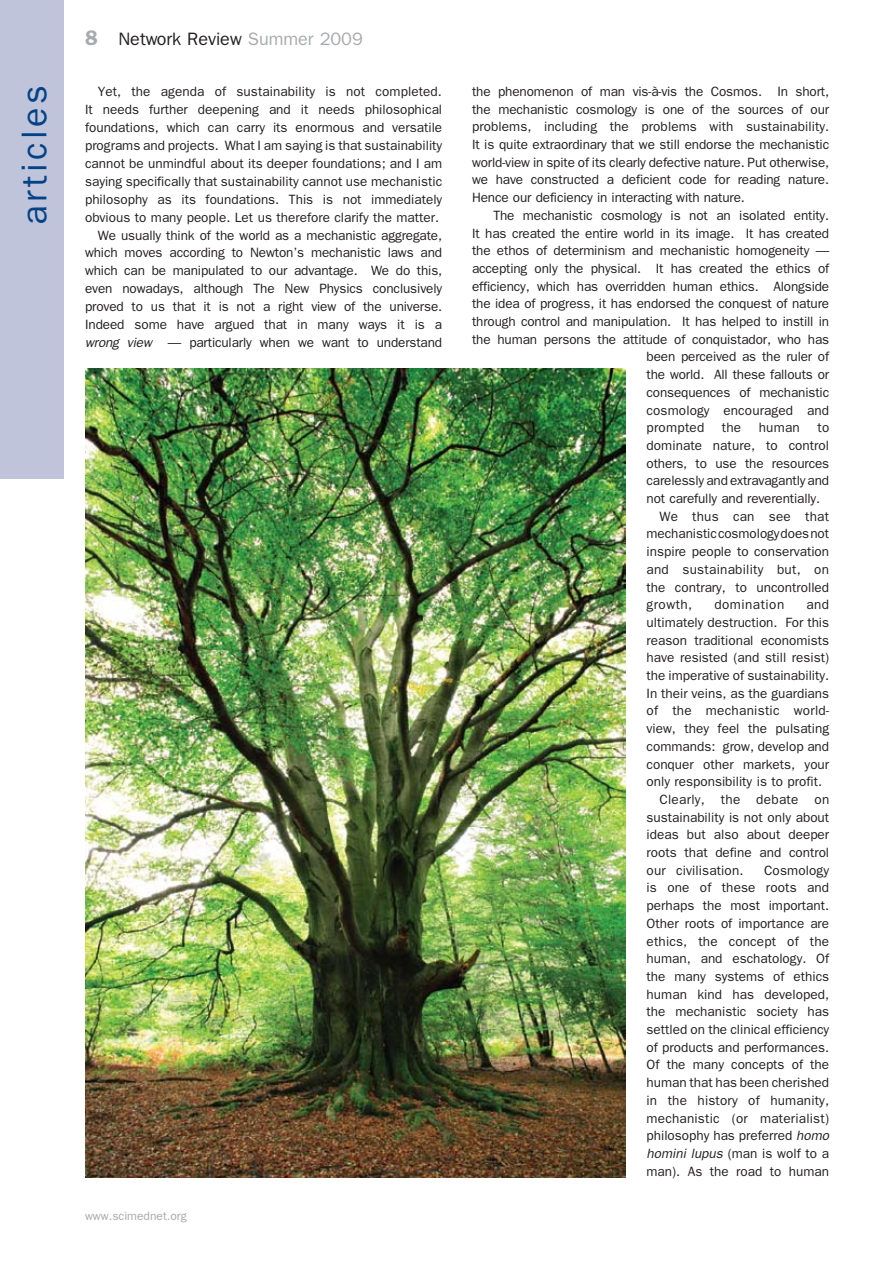
<style>
.page{position:relative;width:893px;height:1263px;background:#fff}
.page>*{position:absolute;margin:0;border:0;box-sizing:border-box;transform-origin:0 0}
.t1{font:36px "Franklin Gothic";letter-spacing:.1em;color:#014386}
.t2{font:18px "Franklin Gothic";color:#231f20}
.t3{font:13.5px/17.7px "Franklin Gothic";color:#231f20;text-align:justify}
.t4{font:13.5px "Franklin Gothic";letter-spacing:.02em;color:#231f20}
.t5{font:13.5px "Franklin Gothic";letter-spacing:.025em;color:#231f20}
.t6{font:13.5px "Franklin Gothic";letter-spacing:.035em;color:#231f20}
.t7{font:12px "Franklin Gothic";color:#a7a9ac}
.s1{font-weight:600;font-size:21px;color:#a7a9ac}
.s2{color:#a7a9ac}
.s3{font-style:italic}
</style>
<div class="page">
<div style="left:0;top:0;width:64px;height:478px;background:#c0c4db"></div>
<img style="left:85px;top:368px;width:540px;height:810px">
<h1 class="t1" style="left:14px;top:225px;width:142px;rotate:-90deg">articles</h1>
<h2 class="t2" style="left:85px;top:29px;width:279px"><span class="s1">8</span> Network Review <span class="s2">Summer 2009</span></h2>
<p class="t3" style="left:85px;top:82px;width:359px;text-align:right">Yet, the agenda of sustainability is not completed.<br>It needs further deepening and it needs philosophical foundations, which can carry its enormous and versatile programs and projects. What I am saying is that sustainability cannot be unmindful about its deeper foundations; and I am saying specifically that sustainability cannot use mechanistic philosophy as its foundations. This is not immediately obvious to many people. Let us therefore clarify the matter.<br>We usually think of the world as a mechanistic aggregate, which moves according to Newton’s mechanistic laws and which can be manipulated to our advantage. We do this, even nowadays, although The New Physics conclusively proved to us that it is not a right view of the universe.<br>Indeed some have argued that in many ways it is a <span class="s3">wrong view</span> — particularly when we want to understand</p>
<p class="t3" style="left:472px;top:82px;width:359px">the phenomenon of man vis-à-vis the Cosmos. In short, the mechanistic cosmology is one of the sources of our problems, including the problems with sustainability.<br>It is quite extraordinary that we still endorse the mechanistic world-view in spite of its clearly defective nature. Put otherwise, we have constructed a deficient code for reading nature.<br>Hence our deficiency in interacting with nature.</p>
<p class="t3" style="left:493px;top:206px;width:337px">The mechanistic cosmology is not an isolated entity.</p>
<p class="t3" style="left:472px;top:224px;width:359px">It has created the entire world in its image. It has created</p>
<p class="t3" style="left:472px;top:241px;width:359px">the ethos of determinism and mechanistic homogeneity —</p>
<p class="t3" style="left:472px;top:259px;width:359px">accepting only the physical. It has created the ethics of</p>
<p class="t3" style="left:472px;top:277px;width:359px">efficiency, which has overridden human ethics. Alongside</p>
<p class="t3" style="left:472px;top:295px;width:359px">the idea of progress, it has endorsed the conquest of nature</p>
<p class="t3" style="left:472px;top:312px;width:359px">through control and manipulation. It has helped to instill in</p>
<p class="t3" style="left:472px;top:330px;width:359px">the human persons the attitude of conquistador, who has</p>
<p class="t3" style="left:647px;top:348px;width:184px">been perceived as the ruler of</p>
<p class="t3" style="left:647px;top:365px;width:184px">the world. All these fallouts or</p>
<p class="t3" style="left:647px;top:383px;width:184px">consequences of mechanistic</p>
<p class="t3" style="left:647px;top:401px;width:184px">cosmology encouraged and</p>
<p class="t3" style="left:647px;top:418px;width:59px">prompted</p>
<p class="t3" style="left:722px;top:418px;width:21px">the</p>
<p class="t3" style="left:759px;top:418px;width:43px">human</p>
<p class="t3" style="left:817px;top:418px;width:13px">to</p>
<p class="t3" style="left:647px;top:436px;width:184px">dominate nature, to control</p>
<p class="t3" style="left:647px;top:454px;width:184px">others, to use the resources</p>
<p class="t3" style="left:647px;top:472px;width:184px">carelessly and extravagantly and</p>
<p class="t3" style="left:647px;top:489px;width:175px">not carefully and reverentially.</p>
<p class="t4" style="left:659px;top:508px;width:171px">We thus can see that</p>
<p class="t3" style="left:647px;top:525px;width:184px">mechanistic cosmology does not</p>
<p class="t3" style="left:647px;top:542px;width:184px">inspire people to conservation</p>
<p class="t4" style="left:647px;top:561px;width:184px">and sustainability but, on</p>
<p class="t3" style="left:647px;top:578px;width:184px">the contrary, to uncontrolled</p>
<p class="t3" style="left:647px;top:595px;width:47px">growth,</p>
<p class="t6" style="left:714px;top:597px;width:71px">domination</p>
<p class="t3" style="left:806px;top:595px;width:24px">and</p>
<p class="t3" style="left:647px;top:613px;width:184px">ultimately destruction. For this</p>
<p class="t3" style="left:647px;top:631px;width:184px">reason traditional economists</p>
<p class="t3" style="left:647px;top:649px;width:184px">have resisted (and still resist)</p>
<p class="t3" style="left:647px;top:666px;width:184px">the imperative of sustainability.</p>
<p class="t3" style="left:647px;top:684px;width:184px">In their veins, as the guardians</p>
<p class="t4" style="left:647px;top:703px;width:184px">of the mechanistic world-</p>
<p class="t3" style="left:647px;top:719px;width:184px">view, they feel the pulsating</p>
<p class="t3" style="left:647px;top:737px;width:184px">commands: grow, develop and</p>
<p class="t3" style="left:647px;top:755px;width:184px">conquer other markets, your</p>
<p class="t3" style="left:647px;top:772px;width:177px">only responsibility is to profit.</p>
<p class="t5" style="left:659px;top:792px;width:171px">Clearly, the debate on</p>
<p class="t3" style="left:647px;top:808px;width:184px">sustainability is not only about</p>
<p class="t3" style="left:647px;top:826px;width:184px">ideas but also about deeper</p>
<p class="t3" style="left:647px;top:843px;width:184px">roots that define and control</p>
<p class="t3" style="left:647px;top:861px;width:98px">our civilisation.</p>
<p class="t3" style="left:647px;top:861px;width:184px;text-indent:118px">Cosmology is one of these roots and perhaps the most important.<br>Other roots of importance are ethics, the concept of the human, and eschatology. Of the many systems of ethics human kind has developed, the mechanistic society has settled on the clinical efficiency of products and performances.<br>Of the many concepts of the human that has been cherished in the history of humanity, mechanistic (or materialist) philosophy has preferred <span class="s3">homo homini lupus</span> (man is wolf to a man). As the road to human</p>
<p class="t7" style="left:85px;top:1209px;width:103px">www.scimednet.org</p>
</div>
